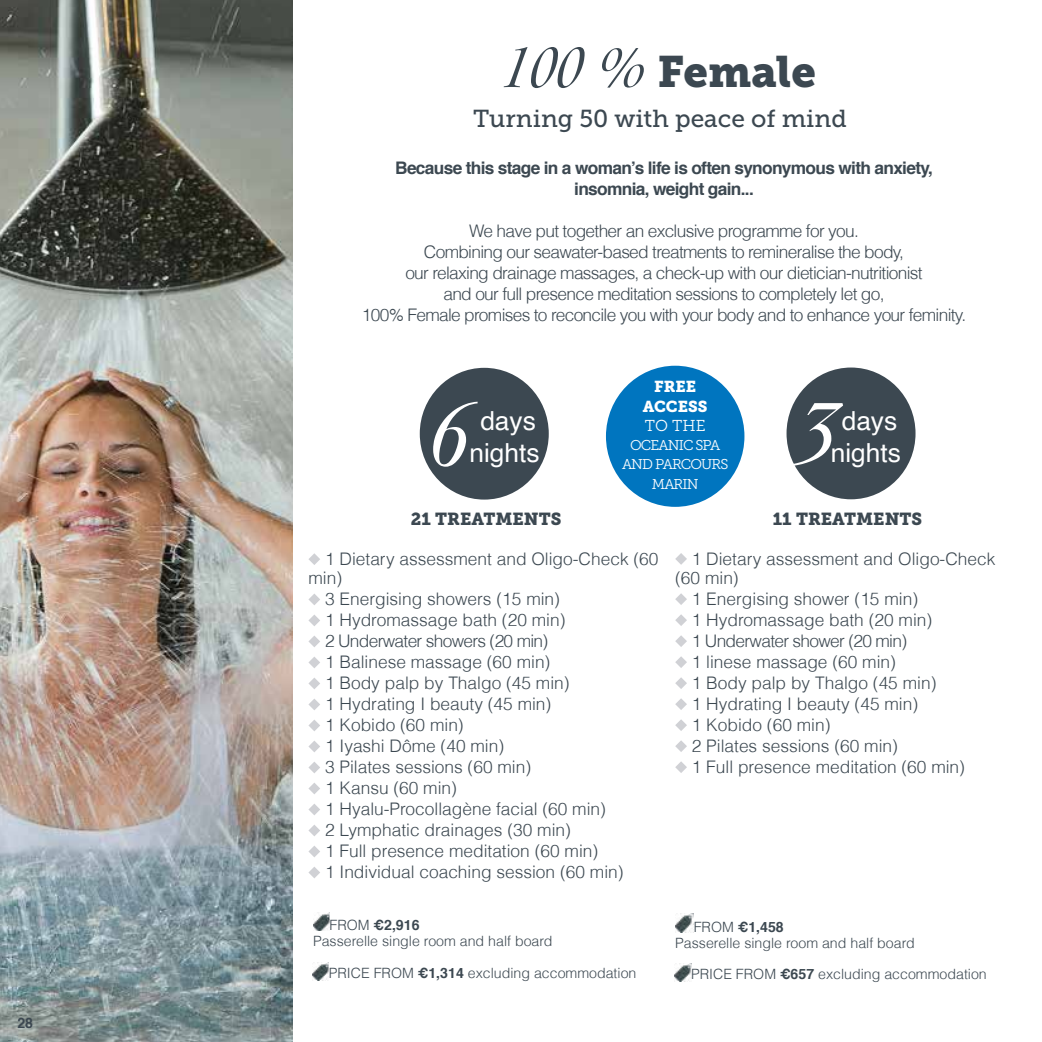
<style>
.page{position:relative;width:1042px;height:1042px;background:#fff}
.page>*{position:absolute;margin:0;border:0;box-sizing:border-box;transform-origin:0 0}
.t1{font:italic 94.67px "Cochin";color:#fff}
.t2{font:43.75px "Museo Slab 900";color:#3c4851}
.t3{font:26.25px/31.5px "Helvetica";color:#fff;text-align:center}
.t4{font:24.5px "Museo Slab 500";color:#3c4851}
.t5{font:300 17.32px/21px "Helvetica";color:#3c4851}
.t6{font:300 17.32px/21px "Helvetica";letter-spacing:-.04em;color:#3c4851;text-align:center}
.t7{font:700 17.32px/21px "Helvetica";letter-spacing:-.04em;color:#3c4851;text-align:center}
.t8{font:17.32px "Museo Slab 900";color:#3c4851}
.t9{font:15.75px/19.2px "Museo Slab 900";color:#fff;text-align:center}
.t10{font:15.75px "Museo Slab 300";color:#fff}
.t11{font:300 14.17px/15.8px "Helvetica";color:#3c4851}
.t12{font:14.17px/19.2px "Museo Slab 300";letter-spacing:-.06em;color:#fff;text-align:center}
.t13{font:700 14.17px "Helvetica";color:#3c4851}
.s1{font-family:"Cochin";font-style:italic;font-size:59.85px}
.s2{font-weight:700}
</style>
<div class="page">
<img style="left:0;top:0;width:292px;height:1042px">
<div style="left:420px;top:368px;width:129px;height:131px;background:#3c4851;border-radius:50%"></div>
<svg style="left:308px;top:553px;width:12px;height:12px"></svg>
<svg style="left:308px;top:594px;width:12px;height:11px"></svg>
<svg style="left:308px;top:615px;width:12px;height:11px"></svg>
<svg style="left:308px;top:636px;width:12px;height:11px"></svg>
<svg style="left:308px;top:657px;width:12px;height:11px"></svg>
<svg style="left:308px;top:678px;width:12px;height:11px"></svg>
<svg style="left:308px;top:699px;width:12px;height:11px"></svg>
<svg style="left:308px;top:720px;width:12px;height:11px"></svg>
<svg style="left:308px;top:741px;width:12px;height:11px"></svg>
<svg style="left:308px;top:762px;width:12px;height:11px"></svg>
<svg style="left:308px;top:783px;width:12px;height:11px"></svg>
<svg style="left:308px;top:804px;width:12px;height:11px"></svg>
<svg style="left:308px;top:825px;width:12px;height:11px"></svg>
<svg style="left:308px;top:846px;width:12px;height:11px"></svg>
<svg style="left:308px;top:867px;width:12px;height:11px"></svg>
<img style="left:313px;top:913px;width:16px;height:17px">
<div style="left:606px;top:366px;width:138px;height:141px;background:#0075bf;border-radius:50%"></div>
<img style="left:312px;top:962px;width:17px;height:19px">
<div style="left:786px;top:367px;width:129px;height:132px;background:#3c4851;border-radius:50%"></div>
<svg style="left:675px;top:553px;width:12px;height:12px"></svg>
<svg style="left:675px;top:593px;width:12px;height:12px"></svg>
<svg style="left:675px;top:614px;width:12px;height:12px"></svg>
<svg style="left:675px;top:635px;width:12px;height:12px"></svg>
<svg style="left:675px;top:656px;width:12px;height:12px"></svg>
<svg style="left:675px;top:677px;width:12px;height:12px"></svg>
<svg style="left:675px;top:698px;width:12px;height:12px"></svg>
<svg style="left:675px;top:719px;width:12px;height:12px"></svg>
<svg style="left:675px;top:740px;width:12px;height:12px"></svg>
<svg style="left:675px;top:761px;width:12px;height:12px"></svg>
<img style="left:675px;top:914px;width:19px;height:18px">
<img style="left:674px;top:963px;width:17px;height:19px">
<p class="t13" style="left:17px;top:1012px;width:17px">28</p>
<h2 class="t2" style="left:504px;top:46px;width:314px"><span class="s1">100 %</span> Female</h2>
<h3 class="t4" style="left:473px;top:105px;width:375px">Turning 50 with peace of mind</h3>
<p class="t7" style="left:395px;top:158px;width:539px">Because this stage in a woman’s life is often synonymous with anxiety, insomnia, weight gain...</p>
<p class="t6" style="left:362px;top:220px;width:606px">We have put together an exclusive programme for you.<br>Combining our seawater-based treatments to remineralise the body,<br>our relaxing drainage massages, a check-up with our dietician-nutritionist<br>and our full presence meditation sessions to completely let go,<br>100% Female promises to reconcile you with your body and to enhance your feminity.</p>
<p class="t9" style="left:643px;top:377px;width:66px">FREE<br>ACCESS</p>
<p class="t10" style="left:645px;top:417px;width:62px">TO THE</p>
<p class="t12" style="left:622px;top:436px;width:108px">OCEANIC SPA<br>AND PARCOURS<br>MARIN</p>
<h1 class="t1" style="left:429px;top:370px;width:44px">6</h1>
<h3 class="t3" style="left:831px;top:406px;width:72px">days nights</h3>
<h1 class="t1" style="left:796px;top:370px;width:44px">3</h1>
<h3 class="t3" style="left:469px;top:406px;width:72px">days nights</h3>
<p class="t8" style="left:411px;top:509px;width:152px">21 TREATMENTS</p>
<p class="t5" style="left:308px;top:549px;width:352px;line-height:19.2px;text-indent:17px">1 Dietary assessment and Oligo-Check (60 min)</p>
<p class="t5" style="left:325px;top:588px;width:300px">3 Energising showers (15 min)<br>1 Hydromassage bath (20 min)<br>2 Underwater showers (20 min)<br>1 Balinese massage (60 min)<br>1 Body palp by Thalgo (45 min)<br>1 Hydrating I beauty (45 min)<br>1 Kobido (60 min)<br>1 Iyashi Dôme (40 min)<br>3 Pilates sessions (60 min)<br>1 Kansu (60 min)<br>1 Hyalu-Procollagène facial (60 min)<br>2 Lymphatic drainages (30 min)<br>1 Full presence meditation (60 min)<br>1 Individual coaching session (60 min)</p>
<p class="t11" style="left:313px;top:917px;width:241px;text-indent:16px">FROM <span class="s2">€2,916<br></span>Passerelle single room and half board</p>
<p class="t11" style="left:329px;top:964px;width:309px">PRICE FROM <span class="s2">€1,314</span>€ excluding accommodation</p>
<p class="t8" style="left:773px;top:508px;width:151px">11 TREATMENTS</p>
<p class="t5" style="left:675px;top:549px;width:322px;line-height:19.2px;text-indent:17px">1 Dietary assessment and Oligo-Check (60 min)</p>
<p class="t5" style="left:692px;top:588px;width:275px">1 Energising shower (15 min)<br>1 Hydromassage bath (20 min)<br>1 Underwater shower (20 min)<br>1 linese massage (60 min)<br>1 Body palp by Thalgo (45 min)<br>1 Hydrating I beauty (45 min)<br>1 Kobido (60 min)<br>2 Pilates sessions (60 min)<br>1 Full presence meditation (60 min)</p>
<p class="t11" style="left:675px;top:919px;width:241px;text-indent:18px">FROM <span class="s2">€1,458<br></span>Passerelle single room and half board</p>
<p class="t11" style="left:691px;top:966px;width:297px">PRICE FROM <span class="s2">€657</span>€ excluding accommodation</p>
</div>
